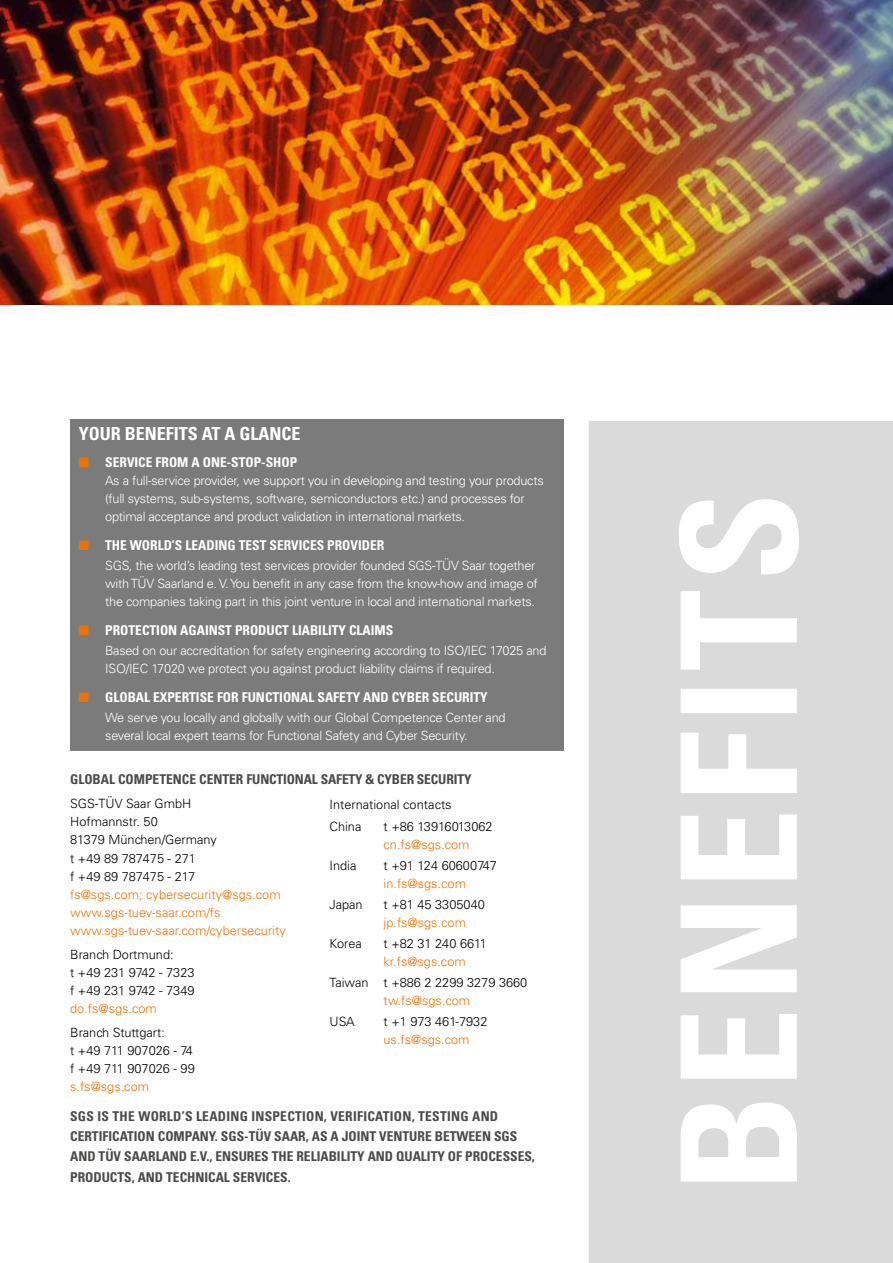
<style>
.page{position:relative;width:893px;height:1263px;background:#fff}
.page>*{position:absolute;margin:0;border:0;box-sizing:border-box;transform-origin:0 0}
.t1{font:700 condensed 18px "Univers LT Std";color:#fff}
.t2{font:700 condensed 13.5px/20.2px "Univers LT Std";color:#4a4a49}
.t3{font:700 condensed 13.5px "Univers LT Std";color:#fff}
.t4{font:300 12.75px/18px "Univers LT Std";letter-spacing:-.02em;color:#fff}
.t5{font:300 12.75px/18px "Univers LT Std";color:#000}
.t6{font:300 12.75px/18px "Univers LT Std";color:#ee7203}
.s1{color:#ee7203}
</style>
<div class="page">
<div style="left:589px;top:421px;width:304px;height:842px;background:#dadada"></div>
<img style="left:0;top:0;width:893px;height:304px">
<div style="left:70px;top:419px;width:493px;height:331px;background:#7c7b7b"></div>
<svg style="left:679px;top:499px;width:120px;height:682px"></svg>
<h1 class="t1" style="left:79px;top:423px;width:223px">YOUR BENEFITS AT A GLANCE</h1>
<p class="t3" style="left:79px;top:454px;width:220px"><span class="s1">■</span> SERVICE FROM A ONE-STOP-SHOP</p>
<p class="t4" style="left:105px;top:472px;width:440px">As a full-service provider, we support you in developing and testing your products (full systems, sub-systems, software, semiconductors etc.) and processes for optimal acceptance and product validation in international markets.</p>
<p class="t3" style="left:79px;top:537px;width:307px"><span class="s1">■</span> THE WORLD’S LEADING TEST SERVICES PROVIDER</p>
<p class="t4" style="left:105px;top:557px;width:434px">SGS, the world’s leading test services provider founded SGS-TÜV Saar together with TÜV Saarland e. V. You benefit in any case from the know-how and image of the companies taking part in this joint venture in local and international markets.</p>
<p class="t3" style="left:79px;top:622px;width:316px"><span class="s1">■</span> PROTECTION AGAINST PRODUCT LIABILITY CLAIMS</p>
<p class="t4" style="left:105px;top:642px;width:443px">Based on our accreditation for safety engineering according to ISO/IEC 17025 and<br>ISO/IEC 17020 we protect you against product liability claims if required.</p>
<p class="t3" style="left:79px;top:689px;width:411px"><span class="s1">■</span> GLOBAL EXPERTISE FOR FUNCTIONAL SAFETY AND CYBER SECURITY</p>
<p class="t4" style="left:105px;top:708px;width:402px">We serve you locally and globally with our Global Competence Center and several local expert teams for Functional Safety and Cyber Security.</p>
<p class="t2" style="left:70px;top:769px;width:403px">GLOBAL COMPETENCE CENTER FUNCTIONAL SAFETY &amp; CYBER SECURITY</p>
<p class="t5" style="left:70px;top:795px;width:148px">SGS-TÜV Saar GmbH<br>Hofmannstr. 50<br>81379 München/Germany t +49 89 787475 - 271<br>f +49 89 787475 - 217</p>
<p class="t6" style="left:70px;top:885px;width:217px">fs@sgs.com; cybersecurity@sgs.com www.sgs-tuev-saar.com/fs www.sgs-tuev-saar.com/cybersecurity</p>
<p class="t5" style="left:70px;top:945px;width:126px">Branch Dortmund:<br>t +49 231 9742 - 7323 f +49 231 9742 - 7349</p>
<p class="t6" style="left:70px;top:999px;width:88px">do.fs@sgs.com</p>
<p class="t5" style="left:70px;top:1023px;width:126px">Branch Stuttgart:<br>t +49 711 907026 - 74 f +49 711 907026 - 99</p>
<p class="t6" style="left:70px;top:1077px;width:80px">s.fs@sgs.com</p>
<p class="t5" style="left:330px;top:793px;width:124px;line-height:22.2px">International contacts<br>China</p>
<p class="t5" style="left:384px;top:817px;width:111px">t +86 13916013062</p>
<p class="t6" style="left:384px;top:835px;width:88px">cn.fs@sgs.com</p>
<p class="t5" style="left:330px;top:856px;width:28px">India</p>
<p class="t5" style="left:384px;top:856px;width:115px">t +91 124 60600747</p>
<p class="t6" style="left:384px;top:874px;width:84px">in.fs@sgs.com</p>
<p class="t5" style="left:330px;top:895px;width:35px">Japan</p>
<p class="t5" style="left:384px;top:895px;width:103px">t +81 45 3305040</p>
<p class="t6" style="left:384px;top:913px;width:84px">jp.fs@sgs.com</p>
<p class="t5" style="left:330px;top:934px;width:34px">Korea</p>
<p class="t5" style="left:384px;top:934px;width:105px">t +82 31 240 6611</p>
<p class="t6" style="left:384px;top:952px;width:84px">kr.fs@sgs.com</p>
<p class="t5" style="left:330px;top:973px;width:199px">Taiwan t +886 2 2299 3279 3660</p>
<p class="t6" style="left:384px;top:991px;width:88px">tw.fs@sgs.com</p>
<p class="t5" style="left:330px;top:1012px;width:27px">USA</p>
<p class="t5" style="left:384px;top:1012px;width:105px">t +1 973 461-7932</p>
<p class="t6" style="left:384px;top:1030px;width:88px">us.fs@sgs.com</p>
<p class="t2" style="left:70px;top:1106px;width:466px">SGS IS THE WORLD’S LEADING INSPECTION, VERIFICATION, TESTING AND CERTIFICATION COMPANY. SGS-TÜV SAAR, AS A JOINT VENTURE BETWEEN SGS AND TÜV SAARLAND E.V., ENSURES THE RELIABILITY AND QUALITY OF PROCESSES, PRODUCTS, AND TECHNICAL SERVICES.</p>
</div>
